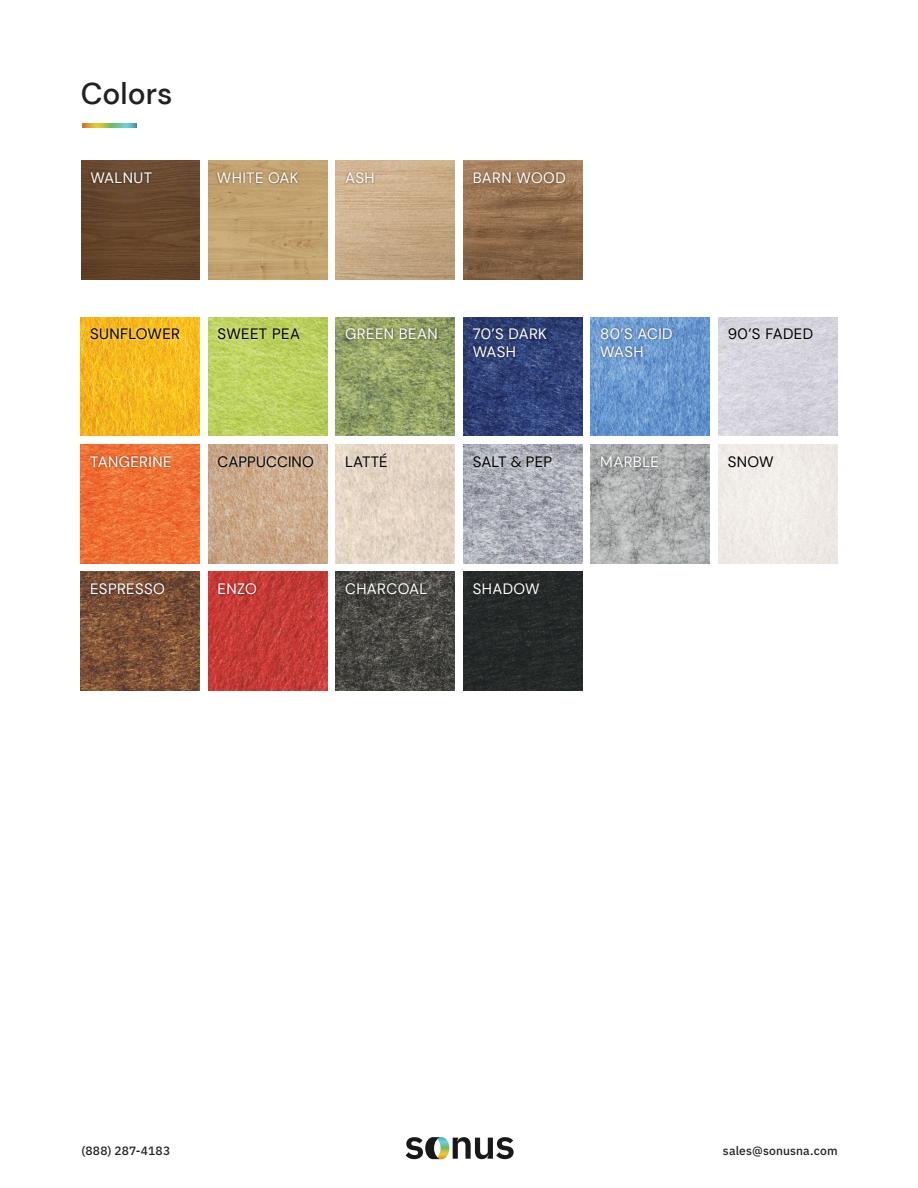
<style>
.page{position:relative;width:918px;height:1188px;background:#fff}
.page>*{position:absolute;margin:0;border:0;box-sizing:border-box;transform-origin:0 0}
.t1{font:500 30px "DM Sans";color:#241f20}
.t2{font:15px/18px "DM Sans";letter-spacing:.025em;color:#fff}
.t3{font:15px "DM Sans";letter-spacing:.01em;color:#000}
.t4{font:500 12px "IBM Plex Sans";letter-spacing:.015em;color:#231f20}
</style>
<div class="page">
<img style="left:208px;top:161px;width:119px;height:119px">
<img style="left:336px;top:161px;width:119px;height:119px">
<img style="left:463px;top:161px;width:119px;height:119px">
<img style="left:81px;top:161px;width:119px;height:119px">
<svg style="left:82px;top:124px;width:54px;height:4px"></svg>
<svg style="left:406px;top:1137px;width:108px;height:22px"></svg>
<img style="left:469px;top:160px;width:114px;height:45px">
<img style="left:342px;top:160px;width:113px;height:45px">
<img style="left:214px;top:160px;width:114px;height:45px">
<img style="left:87px;top:160px;width:113px;height:45px">
<img style="left:336px;top:572px;width:119px;height:119px">
<img style="left:463px;top:317px;width:119px;height:119px">
<img style="left:81px;top:317px;width:119px;height:119px">
<img style="left:718px;top:317px;width:119px;height:119px">
<div style="left:718px;top:445px;width:119px;height:118px;background:#f0ebe7"></div>
<img style="left:591px;top:445px;width:119px;height:118px">
<img style="left:208px;top:317px;width:119px;height:119px">
<img style="left:81px;top:445px;width:119px;height:118px">
<img style="left:463px;top:572px;width:119px;height:119px">
<img style="left:208px;top:445px;width:119px;height:118px">
<img style="left:463px;top:445px;width:119px;height:118px">
<img style="left:81px;top:572px;width:119px;height:119px">
<img style="left:336px;top:317px;width:119px;height:119px">
<img style="left:336px;top:445px;width:119px;height:118px">
<img style="left:591px;top:317px;width:119px;height:119px">
<img style="left:208px;top:572px;width:119px;height:119px">
<img style="left:469px;top:317px;width:114px;height:48px">
<img style="left:597px;top:317px;width:113px;height:48px">
<img style="left:597px;top:444px;width:113px;height:45px">
<img style="left:724px;top:317px;width:114px;height:44px">
<div style="left:724px;top:444px;width:114px;height:45px;background:#f0ece8"></div>
<img style="left:87px;top:317px;width:113px;height:44px">
<img style="left:214px;top:317px;width:114px;height:44px">
<img style="left:214px;top:444px;width:114px;height:45px">
<img style="left:342px;top:444px;width:113px;height:45px">
<img style="left:469px;top:444px;width:114px;height:45px">
<img style="left:342px;top:317px;width:113px;height:44px">
<img style="left:342px;top:571px;width:113px;height:45px">
<img style="left:469px;top:571px;width:114px;height:45px">
<img style="left:87px;top:444px;width:113px;height:45px">
<img style="left:87px;top:571px;width:113px;height:45px">
<img style="left:214px;top:571px;width:114px;height:45px">
<h1 class="t1" style="left:81px;top:75px;width:93px">Colors</h1>
<p class="t2" style="left:90px;top:169px;width:63px">WALNUT</p>
<p class="t2" style="left:217px;top:169px;width:83px">WHITE OAK</p>
<p class="t2" style="left:345px;top:169px;width:31px">ASH</p>
<p class="t2" style="left:473px;top:169px;width:95px">BARN WOOD</p>
<p class="t3" style="left:90px;top:325px;width:92px">SUNFLOWER</p>
<p class="t3" style="left:218px;top:325px;width:84px">SWEET PEA</p>
<p class="t2" style="left:345px;top:325px;width:94px">GREEN BEAN</p>
<p class="t2" style="left:473px;top:325px;width:76px">70’S DARK<br>WASH</p>
<p class="t2" style="left:600px;top:325px;width:74px">80’S ACID<br>WASH</p>
<p class="t3" style="left:728px;top:325px;width:87px">90’S FADED</p>
<p class="t2" style="left:90px;top:453px;width:83px">TANGERINE</p>
<p class="t3" style="left:218px;top:452px;width:98px">CAPPUCCINO</p>
<p class="t3" style="left:345px;top:452px;width:44px">LATTÉ</p>
<p class="t3" style="left:473px;top:452px;width:81px">SALT &amp; PEP</p>
<p class="t2" style="left:600px;top:453px;width:60px">MARBLE</p>
<p class="t3" style="left:728px;top:452px;width:48px">SNOW</p>
<p class="t2" style="left:90px;top:580px;width:76px">ESPRESSO</p>
<p class="t2" style="left:218px;top:580px;width:41px">ENZO</p>
<p class="t2" style="left:345px;top:580px;width:84px">CHARCOAL</p>
<p class="t2" style="left:473px;top:580px;width:69px">SHADOW</p>
<p class="t4" style="left:82px;top:1141px;width:90px">(888) 287-4183</p>
<p class="t4" style="left:723px;top:1141px;width:116px">sales@sonusna.com</p>
</div>
